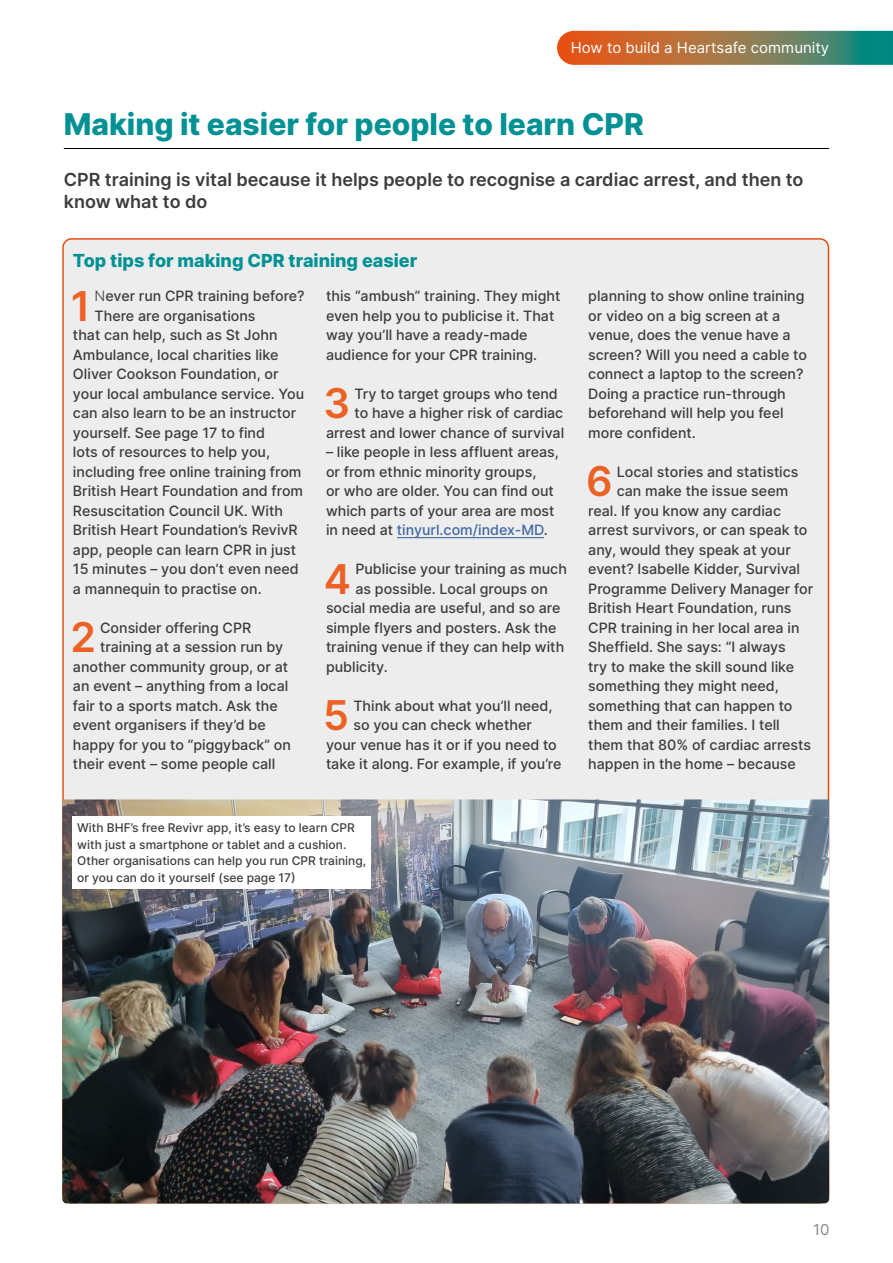
<style>
.page{position:relative;width:893px;height:1263px;background:#fff}
.page>*{position:absolute;margin:0;border:0;box-sizing:border-box;transform-origin:0 0}
.t1{font:600 41.1px "Inter";color:#ec6225}
.t2{font:800 30px "Inter";color:#009194}
.t3{font:600 18px/21.6px "Inter";color:#3c3c3b}
.t4{font:800 18px "Inter";color:#009194}
.t5{font:15px "Inter";color:#fff}
.t6{font:15px "Inter";color:#878787}
.t7{font:500 14.25px/19.5px "Inter";color:#3c3c3b}
.t8{font:500 12px/16.5px "Inter";color:#3c3c3b}
.s1{font-weight:300}
.s2{color:#3f68a5}
</style>
<div class="page">
<svg style="left:557px;top:31px;width:336px;height:34px;background:#90774e"></svg>
<hr style="left:64px;top:148px;width:765px;height:1px;background:#000">
<div style="left:63px;top:239px;width:765px;height:964px;background:#ededed;border-radius:9px"></div>
<hr style="left:397px;top:537px;width:147px;height:1px;background:#3f68a5">
<img style="left:62px;top:799px;width:767px;height:404px">
<div style="left:73px;top:816px;width:298px;height:73px;background:#fff"></div>
<p class="t5" style="left:571px;top:36px;width:260px">How to build a Heartsafe community</p>
<h2 class="t2" style="left:64px;top:102px;width:582px">Making it easier for people to learn CPR</h2>
<p class="t3" style="left:64px;top:169px;width:741px">CPR training is vital because it helps people to recognise a cardiac arrest, and then to know what to do</p>
<p class="t4" style="left:73px;top:247px;width:346px">Top tips for making CPR training easier</p>
<h1 class="t1" style="left:71px;top:275px;width:21px">1</h1>
<p class="t7" style="left:95px;top:286px;width:212px"><span class="s1">N</span>ever run CPR training before?</p>
<p class="t7" style="left:326px;top:286px;width:236px">this “ambush” training. They might even help you to publicise it. That way you’ll have a ready-made audience for your CPR training.</p>
<h1 class="t1" style="left:324px;top:373px;width:28px">3</h1>
<p class="t7" style="left:354px;top:384px;width:205px">Try to target groups who tend</p>
<p class="t7" style="left:95px;top:306px;width:163px">There are organisations</p>
<p class="t7" style="left:73px;top:325px;width:206px">that can help, such as St John</p>
<p class="t7" style="left:73px;top:344px;width:207px">Ambulance, local charities like</p>
<p class="t7" style="left:73px;top:364px;width:207px">Oliver Cookson Foundation, or</p>
<p class="t7" style="left:73px;top:383px;width:233px">your local ambulance service. You</p>
<p class="t7" style="left:73px;top:403px;width:225px">can also learn to be an instructor</p>
<p class="t7" style="left:73px;top:422px;width:194px">yourself. See page 17 to find</p>
<p class="t7" style="left:73px;top:442px;width:199px">lots of resources to help you,</p>
<p class="t7" style="left:73px;top:461px;width:230px">including free online training from</p>
<p class="t7" style="left:73px;top:481px;width:232px">British Heart Foundation and from</p>
<p class="t7" style="left:73px;top:500px;width:212px">Resuscitation Council UK. With</p>
<p class="t7" style="left:73px;top:520px;width:226px">British Heart Foundation’s RevivR</p>
<p class="t7" style="left:73px;top:539px;width:225px">app, people can learn CPR in just</p>
<p class="t7" style="left:73px;top:559px;width:227px">15 minutes – you don’t even need</p>
<p class="t7" style="left:73px;top:578px;width:190px">a mannequin to practise on.</p>
<h1 class="t1" style="left:70px;top:607px;width:27px">2</h1>
<p class="t7" style="left:100px;top:618px;width:153px">Consider offering CPR</p>
<p class="t7" style="left:354px;top:403px;width:210px">to have a higher risk of cardiac</p>
<p class="t7" style="left:326px;top:423px;width:240px">arrest and lower chance of survival</p>
<p class="t7" style="left:326px;top:442px;width:234px">– like people in less affluent areas, or from ethnic minority groups,<br>or who are older. You can find out which parts of your area are most in need at <span class="s2">tinyurl.com/index-MD</span>.</p>
<h1 class="t1" style="left:324px;top:548px;width:29px">4</h1>
<p class="t7" style="left:355px;top:559px;width:213px">Publicise your training as much</p>
<p class="t7" style="left:355px;top:579px;width:194px">as possible. Local groups on</p>
<p class="t7" style="left:326px;top:598px;width:236px">social media are useful, and so are</p>
<p class="t7" style="left:326px;top:617px;width:232px">simple flyers and posters. Ask the</p>
<p class="t7" style="left:326px;top:637px;width:240px">training venue if they can help with</p>
<p class="t7" style="left:326px;top:656px;width:63px">publicity.</p>
<h1 class="t1" style="left:323px;top:685px;width:27px">5</h1>
<p class="t7" style="left:353px;top:696px;width:201px">Think about what you’ll need,</p>
<p class="t7" style="left:100px;top:637px;width:185px">training at a session run by</p>
<p class="t7" style="left:73px;top:657px;width:217px">another community group, or at</p>
<p class="t7" style="left:73px;top:676px;width:217px">an event – anything from a local</p>
<p class="t7" style="left:73px;top:695px;width:206px">fair to a sports match. Ask the</p>
<p class="t7" style="left:73px;top:715px;width:194px">event organisers if they’d be</p>
<p class="t7" style="left:73px;top:734px;width:219px">happy for you to “piggyback” on</p>
<p class="t7" style="left:73px;top:754px;width:204px">their event – some people call</p>
<p class="t7" style="left:353px;top:715px;width:180px">so you can check whether</p>
<p class="t7" style="left:326px;top:735px;width:232px">your venue has it or if you need to</p>
<p class="t7" style="left:326px;top:754px;width:237px">take it along. For example, if you’re</p>
<p class="t8" style="left:77px;top:819px;width:291px">With BHF’s free Revivr app, it’s easy to learn CPR with just a smartphone or tablet and a cushion.<br>Other organisations can help you run CPR training, or you can do it yourself (see page 17)</p>
<p class="t7" style="left:588px;top:286px;width:220px">planning to show online training or video on a big screen at a venue, does the venue have a screen? Will you need a cable to connect a laptop to the screen?<br>Doing a practice run-through beforehand will help you feel more confident.</p>
<h1 class="t1" style="left:586px;top:451px;width:28px">6</h1>
<p class="t7" style="left:617px;top:462px;width:183px">Local stories and statistics</p>
<p class="t7" style="left:617px;top:481px;width:173px">can make the issue seem</p>
<p class="t7" style="left:588px;top:501px;width:194px">real. If you know any cardiac</p>
<p class="t7" style="left:588px;top:520px;width:221px">arrest survivors, or can speak to</p>
<p class="t7" style="left:588px;top:539px;width:204px">any, would they speak at your</p>
<p class="t7" style="left:588px;top:559px;width:213px">event? Isabelle Kidder, Survival</p>
<p class="t7" style="left:588px;top:578px;width:226px">Programme Delivery Manager for</p>
<p class="t7" style="left:588px;top:598px;width:205px">British Heart Foundation, runs</p>
<p class="t7" style="left:588px;top:617px;width:213px">CPR training in her local area in</p>
<p class="t7" style="left:588px;top:637px;width:199px">Sheffield. She says: “I always</p>
<p class="t7" style="left:588px;top:656px;width:207px">try to make the skill sound like</p>
<p class="t7" style="left:588px;top:676px;width:192px">something they might need,</p>
<p class="t7" style="left:588px;top:695px;width:206px">something that can happen to</p>
<p class="t7" style="left:588px;top:715px;width:193px">them and their families. I tell</p>
<p class="t7" style="left:588px;top:734px;width:224px">them that 80% of cardiac arrests</p>
<p class="t7" style="left:588px;top:754px;width:209px">happen in the home – because</p>
<p class="t6" style="left:813px;top:1219px;width:18px">10</p>
</div>
